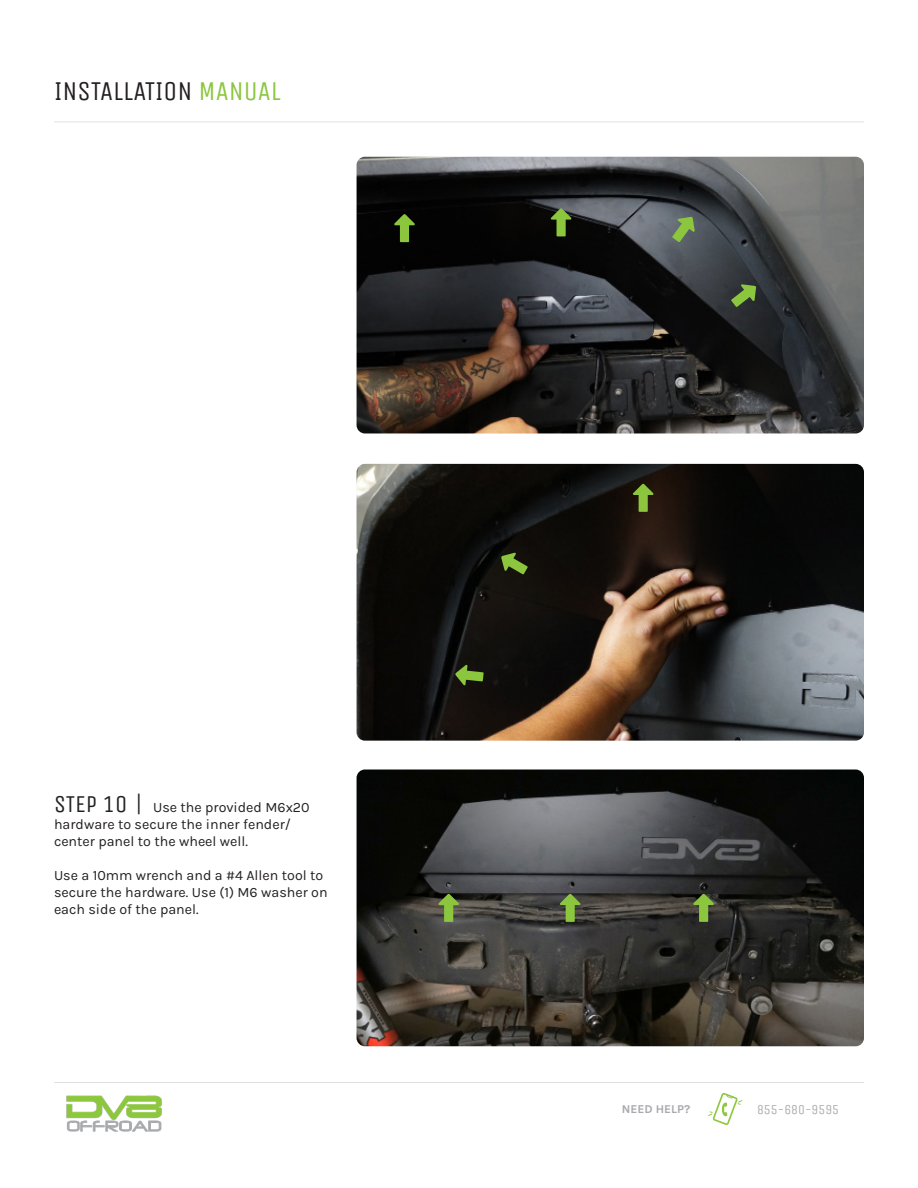
<style>
.page{position:relative;width:918px;height:1188px;background:#fff}
.page>*{position:absolute;margin:0;border:0;box-sizing:border-box;transform-origin:0 0}
.t1{font:27px "Unica One";color:#231f20}
.t2{font:14.25px/17.1px "Karla";color:#231f20}
.t3{font:13.5px "Unica One";color:#aeadad}
.t4{font:700 12px "Karla";color:#a8a9ad}
.s1{color:#8bc63e}
.s2{font-family:"Unica One";font-size:24px}
</style>
<div class="page">
<img style="left:357px;top:157px;width:507px;height:276px">
<hr style="left:54px;top:122px;width:810px;height:1px;background:#e2e0e0">
<svg style="left:708px;top:1093px;width:34px;height:32px"></svg>
<hr style="left:54px;top:1082px;width:810px;height:1px;background:#e2e0e0">
<img style="left:66px;top:1095px;width:96px;height:37px">
<img style="left:357px;top:464px;width:507px;height:277px">
<svg style="left:731px;top:284px;width:25px;height:23px"></svg>
<svg style="left:672px;top:217px;width:23px;height:25px"></svg>
<svg style="left:550px;top:208px;width:22px;height:28px"></svg>
<svg style="left:394px;top:214px;width:21px;height:28px"></svg>
<svg style="left:633px;top:484px;width:21px;height:28px"></svg>
<svg style="left:501px;top:552px;width:27px;height:22px"></svg>
<svg style="left:455px;top:664px;width:29px;height:22px"></svg>
<img style="left:357px;top:770px;width:507px;height:276px">
<svg style="left:438px;top:894px;width:21px;height:28px"></svg>
<svg style="left:560px;top:894px;width:21px;height:28px"></svg>
<svg style="left:693px;top:894px;width:21px;height:28px"></svg>
<p class="t1" style="left:54px;top:72px;width:228px">INSTALLATION <span class="s1">MANUAL</span></p>
<p class="t2" style="left:54px;top:798px;width:257px"><span class="s2">STEP 10 |</span> Use the provided M6x20 hardware to secure the inner fender/ center panel to the wheel well.</p>
<p class="t2" style="left:54px;top:867px;width:275px">Use a 10mm wrench and a #4 Allen tool to secure the hardware. Use (1) M6 washer on each side of the panel.</p>
<p class="t4" style="left:622px;top:1101px;width:70px">NEED HELP?</p>
<p class="t3" style="left:757px;top:1100px;width:84px">855-680-9595</p>
</div>
